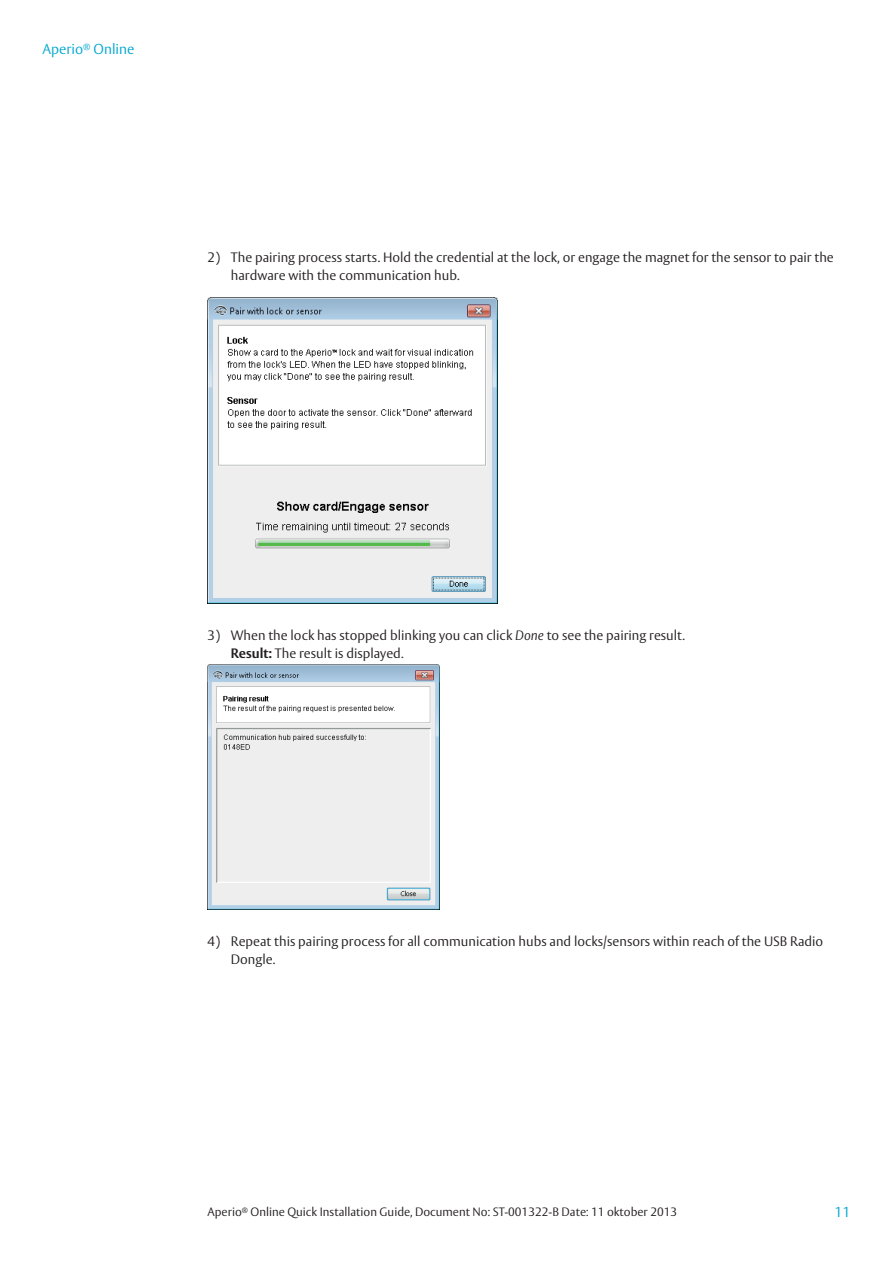
<style>
.page{position:relative;width:893px;height:1263px;background:#fff}
.page>*{position:absolute;margin:0;border:0;box-sizing:border-box;transform-origin:0 0}
.t1{font:300 14.25px "ASSA Vesta";color:#00a7d1}
.t2{font:300 13.5px/18px "ASSA Vesta";color:#231f20}
.t3{font:300 12px "ASSA Vesta";color:#231f20}
.s1{font-style:italic}
.s2{font-weight:700}
</style>
<div class="page">
<img style="left:207px;top:297px;width:290px;height:306px">
<img style="left:207px;top:665px;width:232px;height:244px">
<p class="t1" style="left:43px;top:40px;width:93px">Aperio<sup>®</sup> Online</p>
<p class="t2" style="left:231px;top:248px;width:604px;text-indent:-23px">2) The pairing process starts. Hold the credential at the lock, or engage the magnet for the sensor to pair the hardware with the communication hub.</p>
<p class="t2" style="left:231px;top:626px;width:455px;text-indent:-23px">3) When the lock has stopped blinking you can click <span class="s1">Done</span> to see the pairing result.<br><span class="s2">Result:</span> The result is displayed.</p>
<p class="t2" style="left:231px;top:932px;width:594px;text-indent:-23px">4) Repeat this pairing process for all communication hubs and locks/sensors within reach of the USB Radio<br>Dongle.</p>
<p class="t3" style="left:207px;top:1204px;width:471px">Aperio<sup>®</sup> Online Quick Installation Guide, Document No: ST-001322-B Date: 11 oktober 2013</p>
<p class="t1" style="left:834px;top:1204px;width:17px">11</p>
</div>
